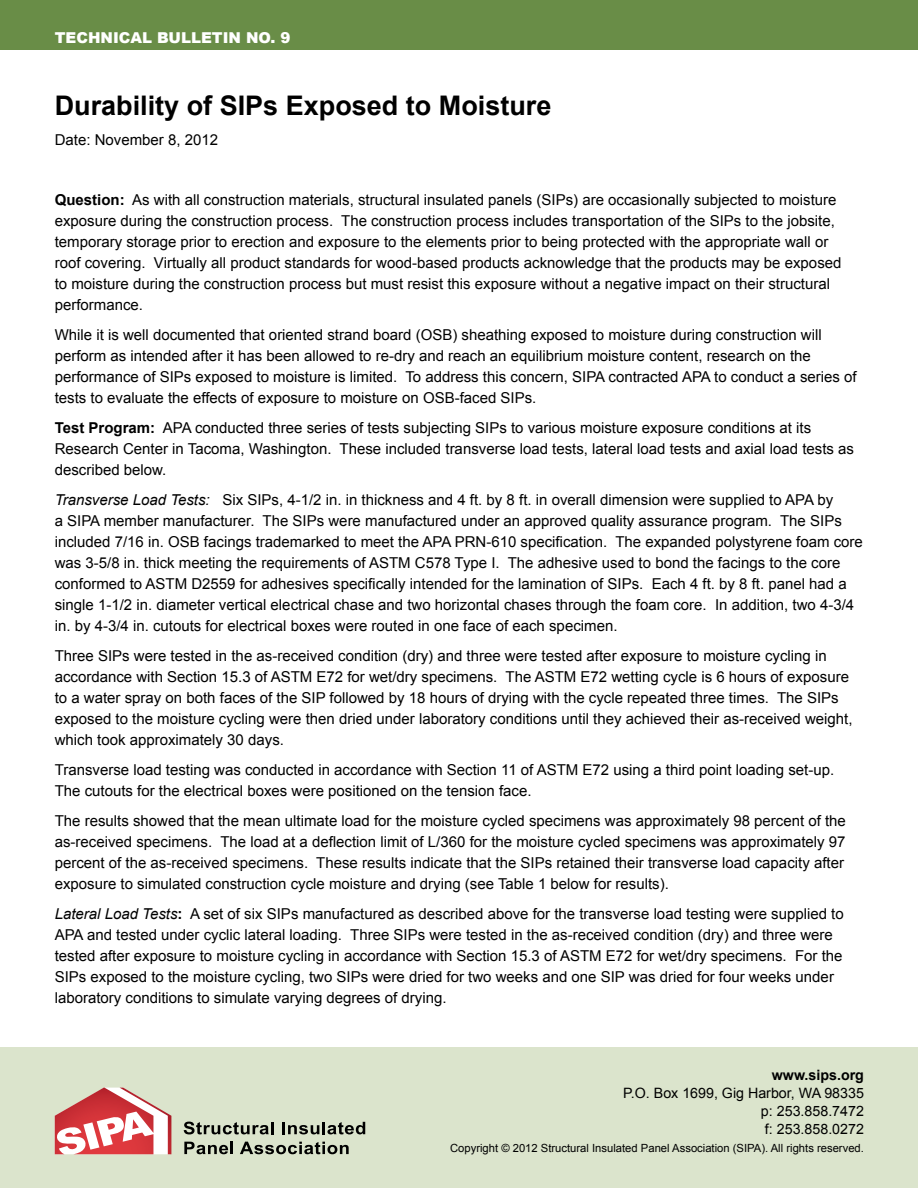
<style>
.page{position:relative;width:918px;height:1188px;background:#fff}
.page>*{position:absolute;margin:0;border:0;box-sizing:border-box;transform-origin:0 0}
.t1{font:700 27px "Arial";color:#000}
.t2{font:15px/21px "Arial";color:#000}
.t3{font:900 15px "Arial";color:#fff}
.t4{font:14.25px/18px "Arial";color:#000;text-align:justify}
.t5{font:700 14.25px "Arial";color:#000}
.t6{font:11.25px "Arial";color:#000}
.s1{font-weight:700}
.s2{font-style:italic}
</style>
<div class="page">
<div style="left:0;top:1047px;width:918px;height:141px;background:#dbe4cc"></div>
<svg style="left:55px;top:1087px;width:116px;height:67px"></svg>
<svg style="left:184px;top:1122px;width:90px;height:12px"></svg>
<svg style="left:282px;top:1122px;width:83px;height:12px"></svg>
<svg style="left:184px;top:1142px;width:49px;height:12px"></svg>
<svg style="left:240px;top:1142px;width:109px;height:12px"></svg>
<div style="left:0;top:0;width:918px;height:50px;background:#698d47"></div>
<p class="t3" style="left:55px;top:27px;width:237px">TECHNICAL BULLETIN NO. 9</p>
<h1 class="t1" style="left:55px;top:87px;width:498px">Durability of SIPs Exposed to Moisture</h1>
<p class="t2" style="left:55px;top:129px;width:165px">Date: November 8, 2012</p>
<p class="t2" style="left:55px;top:189px;width:788px"><span class="s1">Question:</span> As with all construction materials, structural insulated panels (SIPs) are occasionally subjected to moisture exposure during the construction process. The construction process includes transportation of the SIPs to the jobsite, temporary storage prior to erection and exposure to the elements prior to being protected with the appropriate wall or roof covering. Virtually all product standards for wood-based products acknowledge that the products may be exposed to moisture during the construction process but must resist this exposure without a negative impact on their structural performance.</p>
<p class="t2" style="left:55px;top:324px;width:804px">While it is well documented that oriented strand board (OSB) sheathing exposed to moisture during construction will perform as intended after it has been allowed to re-dry and reach an equilibrium moisture content, research on the performance of SIPs exposed to moisture is limited. To address this concern, SIPA contracted APA to conduct a series of tests to evaluate the effects of exposure to moisture on OSB-faced SIPs.</p>
<p class="t2" style="left:55px;top:417px;width:801px"><span class="s1">Test Program:</span> APA conducted three series of tests subjecting SIPs to various moisture exposure conditions at its<br>Research Center in Tacoma, Washington. These included transverse load tests, lateral load tests and axial load tests as described below.</p>
<p class="t2" style="left:55px;top:489px;width:810px"><span class="s2">Transverse Load Tests:</span> Six SIPs, 4-1/2 in. in thickness and 4 ft. by 8 ft. in overall dimension were supplied to APA by<br>a SIPA member manufacturer. The SIPs were manufactured under an approved quality assurance program. The SIPs included 7/16 in. OSB facings trademarked to meet the APA PRN-610 specification. The expanded polystyrene foam core was 3-5/8 in. thick meeting the requirements of ASTM C578 Type I. The adhesive used to bond the facings to the core conformed to ASTM D2559 for adhesives specifically intended for the lamination of SIPs. Each 4 ft. by 8 ft. panel had a single 1-1/2 in. diameter vertical electrical chase and two horizontal chases through the foam core. In addition, two 4-3/4 in. by 4-3/4 in. cutouts for electrical boxes were routed in one face of each specimen.</p>
<p class="t2" style="left:55px;top:645px;width:799px">Three SIPs were tested in the as-received condition (dry) and three were tested after exposure to moisture cycling in accordance with Section 15.3 of ASTM E72 for wet/dry specimens. The ASTM E72 wetting cycle is 6 hours of exposure to a water spray on both faces of the SIP followed by 18 hours of drying with the cycle repeated three times. The SIPs exposed to the moisture cycling were then dried under laboratory conditions until they achieved their as-received weight, which took approximately 30 days.</p>
<p class="t2" style="left:55px;top:759px;width:781px">Transverse load testing was conducted in accordance with Section 11 of ASTM E72 using a third point loading set-up.<br>The cutouts for the electrical boxes were positioned on the tension face.</p>
<p class="t2" style="left:55px;top:810px;width:793px">The results showed that the mean ultimate load for the moisture cycled specimens was approximately 98 percent of the as-received specimens. The load at a deflection limit of L/360 for the moisture cycled specimens was approximately 97 percent of the as-received specimens. These results indicate that the SIPs retained their transverse load capacity after exposure to simulated construction cycle moisture and drying (see Table 1 below for results).</p>
<p class="t2" style="left:55px;top:903px;width:791px"><span class="s2">Lateral Load Tests</span><span class="s1">:</span> A set of six SIPs manufactured as described above for the transverse load testing were supplied to APA and tested under cyclic lateral loading. Three SIPs were tested in the as-received condition (dry) and three were tested after exposure to moisture cycling in accordance with Section 15.3 of ASTM E72 for wet/dry specimens. For the SIPs exposed to the moisture cycling, two SIPs were dried for two weeks and one SIP was dried for four weeks under laboratory conditions to simulate varying degrees of drying.</p>
<p class="t5" style="left:772px;top:1065px;width:94px">www.sips.org</p>
<p class="t4" style="left:761px;top:1084px;width:104px;text-indent:-138px">P.O. Box 1699, Gig Harbor, WA 98335 p: 253.858.7472 f: 253.858.0272</p>
<p class="t6" style="left:450px;top:1140px;width:415px">Copyright © 2012 Structural Insulated Panel Association (SIPA). All rights reserved.</p>
</div>
